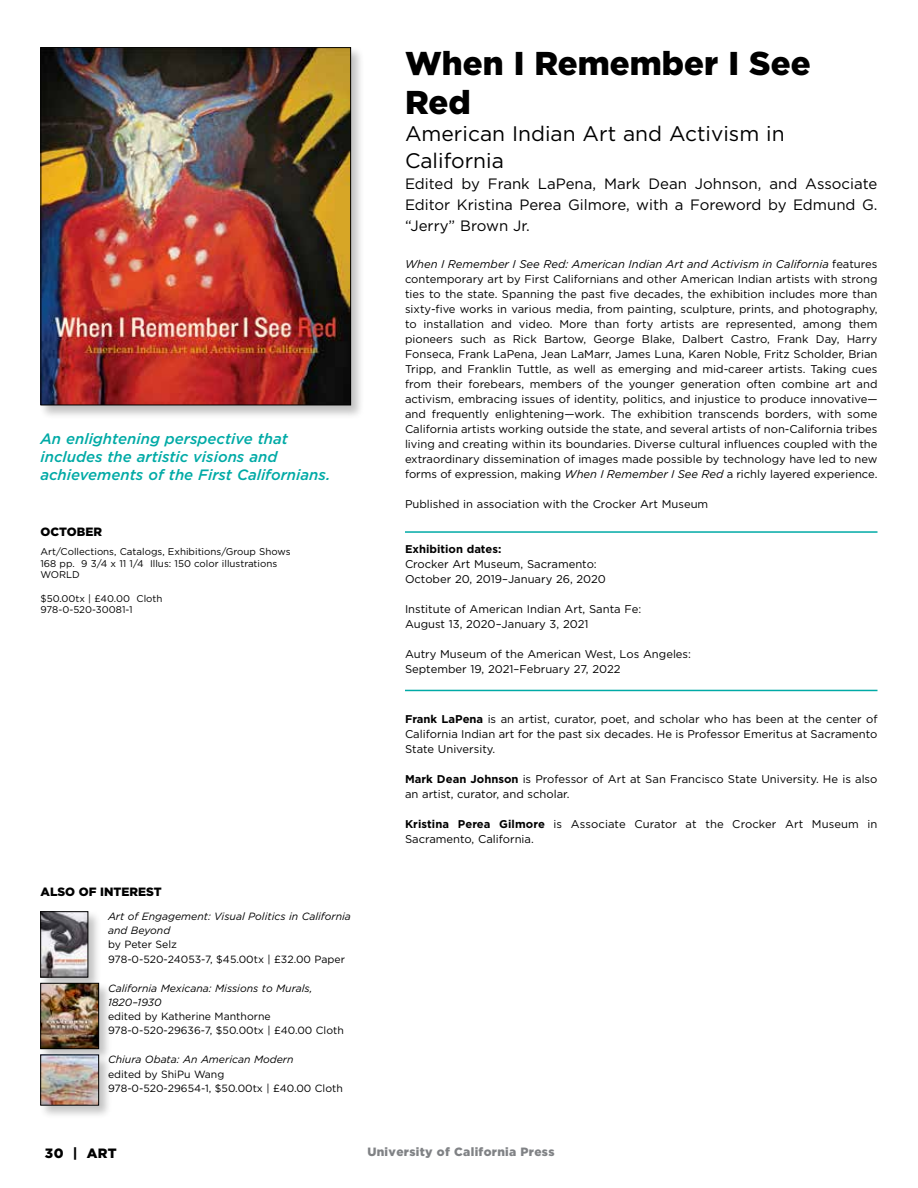
<style>
.page{position:relative;width:918px;height:1188px;background:#fff}
.page>*{position:absolute;margin:0;border:0;box-sizing:border-box;transform-origin:0 0}
.t1{font:900 33px/39px "Gotham";color:#000}
.t2{font:21px/27px "Gotham";color:#000}
.t3{font:15px/21px "Gotham";color:#000;text-align:justify}
.t4{font:italic 500 15px/18px "Gotham";color:#00aaa6}
.t5{font:900 13.5px "Gotham";color:#000}
.t6{font:900 12px "Gotham";letter-spacing:.025em;color:#808285}
.t7{font:900 12px "Gotham";color:#000}
.t8{font:11.25px/15px "Gotham";color:#000}
.t9{font:700 11.25px "Gotham";color:#000}
.t10{font:10.5px/14.2px "Gotham";color:#000}
.t11{font:italic 10.5px/14.2px "Gotham";color:#000}
.t12{font:9.75px/11.7px "Gotham";color:#000}
.s1{font-style:italic}
.s2{font-weight:700}
</style>
<div class="page">
<div style="left:39px;top:46px;width:326px;height:373px;background:#000;opacity:.24"></div>
<img style="left:42px;top:49px;width:307px;height:354px">
<div style="left:40px;top:47px;width:311px;height:358px;border:1px solid #000"></div>
<div style="left:39px;top:910px;width:63px;height:82px;background:#000;opacity:.24"></div>
<img style="left:43px;top:913px;width:43px;height:62px">
<div style="left:41px;top:911px;width:47px;height:66px;border:1px solid #000"></div>
<div style="left:39px;top:982px;width:74px;height:81px;background:#000;opacity:.24"></div>
<img style="left:43px;top:985px;width:54px;height:62px">
<div style="left:41px;top:983px;width:58px;height:66px;border:1px solid #000"></div>
<div style="left:39px;top:1053px;width:74px;height:66px;background:#000;opacity:.24"></div>
<img style="left:43px;top:1057px;width:54px;height:46px">
<hr style="left:405px;top:531px;width:473px;height:2px;background:#00aaa6">
<hr style="left:405px;top:690px;width:473px;height:1px;background:#00aaa6">
<h3 class="t4" style="left:40px;top:430px;width:291px">An enlightening perspective that includes the artistic visions and achievements of the First Californians.</h3>
<p class="t7" style="left:40px;top:525px;width:63px">OCTOBER</p>
<p class="t12" style="left:40px;top:545px;width:252px">Art/Collections, Catalogs, Exhibitions/Group Shows<br>168 pp. 9 3/4 x 11 1/4 Illus: 150 color illustrations<br>WORLD</p>
<p class="t12" style="left:40px;top:592px;width:124px">$50.00tx | £40.00 Cloth<br>978-0-520-30081-1</p>
<p class="t7" style="left:40px;top:885px;width:123px">ALSO OF INTEREST</p>
<p class="t11" style="left:108px;top:909px;width:245px">Art of Engagement: Visual Politics in California and Beyond</p>
<p class="t10" style="left:108px;top:937px;width:238px">by Peter Selz<br>978-0-520-24053-7, $45.00tx | £32.00 Paper</p>
<p class="t11" style="left:108px;top:981px;width:206px">California Mexicana: Missions to Murals,<br>1820–1930</p>
<p class="t10" style="left:108px;top:1009px;width:237px">edited by Katherine Manthorne<br>978-0-520-29636-7, $50.00tx | £40.00 Cloth</p>
<p class="t11" style="left:108px;top:1053px;width:187px">Chiura Obata: An American Modern</p>
<p class="t10" style="left:108px;top:1067px;width:236px">edited by ShiPu Wang<br>978-0-520-29654-1, $50.00tx | £40.00 Cloth</p>
<h1 class="t1" style="left:405px;top:43px;width:407px">When I Remember I See<br>Red</h1>
<h2 class="t2" style="left:405px;top:119px;width:381px">American Indian Art and Activism in<br>California</h2>
<h3 class="t3" style="left:405px;top:172px;width:474px">Edited by Frank LaPena, Mark Dean Johnson, and Associate Editor Kristina Perea Gilmore, with a Foreword by Edmund G. “Jerry” Brown Jr.</h3>
<p class="t8" style="left:405px;top:256px;width:474px;text-align:justify"><span class="s1">When I Remember I See Red: American Indian Art and Activism in California</span> features contemporary art by First Californians and other American Indian artists with strong ties to the state. Spanning the past five decades, the exhibition includes more than sixty-five works in various media, from painting, sculpture, prints, and photography, to installation and video. More than forty artists are represented, among them pioneers such as Rick Bartow, George Blake, Dalbert Castro, Frank Day, Harry Fonseca, Frank LaPena, Jean LaMarr, James Luna, Karen Noble, Fritz Scholder, Brian Tripp, and Franklin Tuttle, as well as emerging and mid-career artists. Taking cues from their forebears, members of the younger generation often combine art and activism, embracing issues of identity, politics, and injustice to produce innovative— and frequently enlightening—work. The exhibition transcends borders, with some California artists working outside the state, and several artists of non-California tribes living and creating within its boundaries. Diverse cultural influences coupled with the extraordinary dissemination of images made possible by technology have led to new forms of expression, making <span class="s1">When I Remember I See Red</span> a richly layered experience.</p>
<p class="t8" style="left:405px;top:496px;width:305px">Published in association with the Crocker Art Museum</p>
<p class="t9" style="left:405px;top:542px;width:98px">Exhibition dates:</p>
<p class="t8" style="left:405px;top:556px;width:202px">Crocker Art Museum, Sacramento:<br>October 20, 2019–January 26, 2020</p>
<p class="t8" style="left:405px;top:601px;width:238px">Institute of American Indian Art, Santa Fe:<br>August 13, 2020–January 3, 2021</p>
<p class="t8" style="left:405px;top:646px;width:288px">Autry Museum of the American West, Los Angeles:<br>September 19, 2021–February 27, 2022</p>
<p class="t8" style="left:405px;top:711px;width:474px;text-align:justify"><span class="s2">Frank LaPena</span> is an artist, curator, poet, and scholar who has been at the center of California Indian art for the past six decades. He is Professor Emeritus at Sacramento State University.</p>
<p class="t8" style="left:405px;top:771px;width:474px"><span class="s2">Mark Dean Johnson</span> is Professor of Art at San Francisco State University. He is also an artist, curator, and scholar.</p>
<p class="t8" style="left:405px;top:816px;width:474px"><span class="s2">Kristina Perea Gilmore</span> is Associate Curator at the Crocker Art Museum in<br>Sacramento, California.</p>
<p class="t5" style="left:45px;top:1145px;width:73px">30 | ART</p>
<p class="t6" style="left:367px;top:1145px;width:189px">University of California Press</p>
</div>
